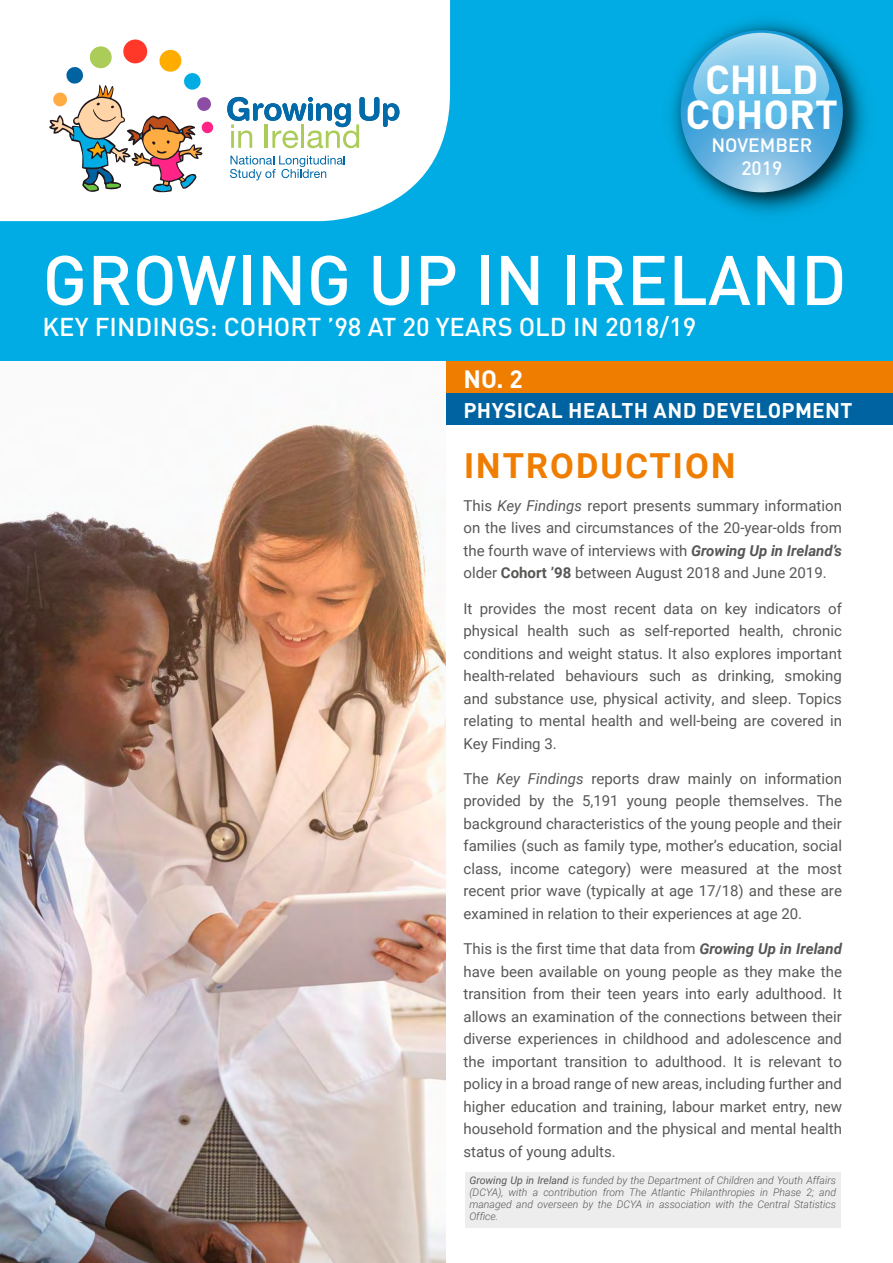
<style>
.page{position:relative;width:893px;height:1263px;background:#00ace3}
.page>*{position:absolute;margin:0;border:0;box-sizing:border-box;transform-origin:0 0}
.t1{font:500 69px "DIN";color:#fff}
.t2{font:700 39.9px/35.1px "DIN";color:#fff;text-align:center}
.t3{font:700 34.5px "Roboto";letter-spacing:.06em;color:#ef7d00}
.t4{font:500 25.5px "DIN";color:#fff}
.t5{font:700 24.75px "DIN";color:#fff}
.t6{font:700 21px "DIN";letter-spacing:.015em;color:#fff}
.t7{font:500 19.2px/23px "DIN";color:#fff;text-align:center}
.t8{font:15px/22.5px "Roboto";color:#575756;text-align:justify}
.t9{font:italic 300 10.5px/12px "Roboto";color:#575756;text-align:justify}
.s1{font-style:italic}
.s2{font-weight:700;font-style:italic}
.s3{font-weight:700}
.s4{font-weight:400}
</style>
<div class="page">
<img style="left:0;top:361px;width:446px;height:902px">
<img style="left:671px;top:20px;width:196px;height:194px">
<svg style="left:681px;top:30px;width:162px;height:162px;background:#55b0da"></svg>
<div style="left:446px;top:425px;width:447px;height:838px;background:#fff"></div>
<div style="left:446px;top:361px;width:447px;height:32px;background:#ef7d00"></div>
<div style="left:446px;top:393px;width:447px;height:32px;background:#0063a1"></div>
<div style="left:465px;top:1172px;width:375px;height:55px;background:#ededed"></div>
<div style="left:0;top:0;width:450px;height:221px;background:#fff"></div>
<svg style="left:230px;top:156px;width:115px;height:24px;background:#c8deec"></svg>
<svg style="left:227px;top:97px;width:172px;height:51px;background:#bdd8d9"></svg>
<svg style="left:48px;top:38px;width:166px;height:156px;background:#dcd3cc"></svg>
<h2 class="t2" style="left:686px;top:61px;width:154px">CHILD<br>COHORT</h2>
<p class="t7" style="left:711px;top:133px;width:102px">NOVEMBER<br>2019</p>
<h1 class="t1" style="left:43px;top:236px;width:806px">GROWING UP IN IRELAND</h1>
<h3 class="t4" style="left:43px;top:310px;width:655px">KEY FINDINGS: COHORT ’98 AT 20 YEARS OLD IN 2018/19</h3>
<h3 class="t5" style="left:463px;top:363px;width:61px">NO. 2</h3>
<h3 class="t6" style="left:463px;top:397px;width:390px">PHYSICAL HEALTH AND DEVELOPMENT</h3>
<h3 class="t3" style="left:464px;top:442px;width:273px">INTRODUCTION</h3>
<p class="t8" style="left:463px;top:494px;width:380px">This <span class="s1">Key Findings</span> report presents summary information on the lives and circumstances of the 20-year-olds from the fourth wave of interviews with <span class="s2">Growing Up in Ireland’s </span>older <span class="s3">Cohort ’98</span> between August 2018 and June 2019.</p>
<p class="t8" style="left:463px;top:596px;width:380px">It provides the most recent data on key indicators of physical health such as self-reported health, chronic conditions and weight status. It also explores important health-related behaviours such as drinking, smoking and substance use, physical activity, and sleep. Topics relating to mental health and well-being are covered in Key Finding 3.</p>
<p class="t8" style="left:463px;top:767px;width:380px">The <span class="s1">Key Findings</span> reports draw mainly on information provided by the 5,191 young people themselves. The background characteristics of the young people and their families (such as family type, mother’s education, social class, income category) were measured at the most recent prior wave (typically at age 17/18) and these are examined in relation to their experiences at age 20.</p>
<p class="t8" style="left:463px;top:937px;width:380px">This is the first time that data from <span class="s2">Growing Up in Ireland </span>have been available on young people as they make the transition from their teen years into early adulthood. It allows an examination of the connections between their diverse experiences in childhood and adolescence and the important transition to adulthood. It is relevant to policy in a broad range of new areas, including further and higher education and training, labour market entry, new household formation and the physical and mental health status of young adults.</p>
<p class="t9" style="left:469px;top:1174px;width:368px"><span class="s4">Growing Up in Ireland</span> is funded by the Department of Children and Youth Affairs (DCYA), with a contribution from The Atlantic Philanthropies in Phase 2; and managed and overseen by the DCYA in association with the Central Statistics Office.</p>
</div>
